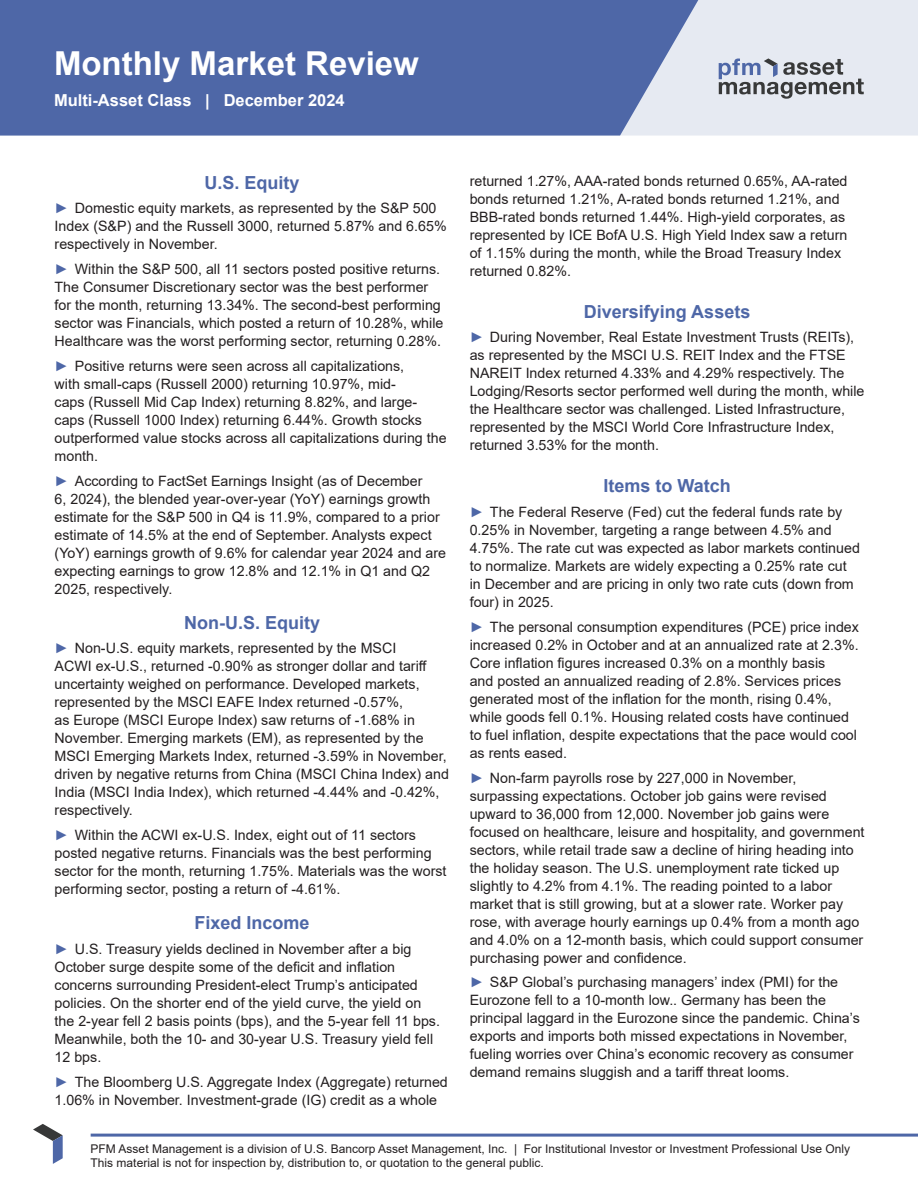
<style>
.page{position:relative;width:918px;height:1188px;background:#fff}
.page>*{position:absolute;margin:0;border:0;box-sizing:border-box;transform-origin:0 0}
.t1{font:700 33px "Arial";color:#fff}
.t2{font:700 18px "Arial";color:#4e67a7}
.t3{font:700 16.5px "Arial";color:#fff}
.t4{font:14.25px/18px "Arial";color:#231f20}
.t5{font:12px/14.4px "Arial";color:#231f20}
.s1{color:#4e67a7}
</style>
<div class="page">
<div style="left:717px;top:0;width:201px;height:136px;background:#e6eaf2"></div>
<svg style="left:0;top:0;width:717px;height:136px;background:#5a71ad"></svg>
<svg style="left:719px;top:58px;width:145px;height:41px;background:#b1b5bf"></svg>
<hr style="left:92px;top:1134px;width:826px;height:3px;background:#4e67a7">
<svg style="left:33px;top:1124px;width:30px;height:40px"></svg>
<h1 class="t1" style="left:54px;top:40px;width:366px">Monthly Market Review</h1>
<p class="t3" style="left:54px;top:88px;width:292px">Multi-Asset Class | December 2024</p>
<p class="t2" style="left:205px;top:170px;width:97px">U.S. Equity</p>
<p class="t4" style="left:55px;top:199px;width:394px"><span class="s1">►</span> Domestic equity markets, as represented by the S&amp;P 500<br>Index (S&amp;P) and the Russell 3000, returned 5.87% and 6.65% respectively in November.</p>
<p class="t4" style="left:55px;top:260px;width:390px"><span class="s1">►</span> Within the S&amp;P 500, all 11 sectors posted positive returns.<br>The Consumer Discretionary sector was the best performer for the month, returning 13.34%. The second-best performing sector was Financials, which posted a return of 10.28%, while Healthcare was the worst performing sector, returning 0.28%.</p>
<p class="t4" style="left:55px;top:357px;width:394px"><span class="s1">►</span> Positive returns were seen across all capitalizations,<br>with small-caps (Russell 2000) returning 10.97%, mid-<br>caps (Russell Mid Cap Index) returning 8.82%, and large&shy;caps (Russell 1000 Index) returning 6.44%. Growth stocks outperformed value stocks across all capitalizations during the month.</p>
<p class="t4" style="left:55px;top:471px;width:393px"><span class="s1">►</span> According to FactSet Earnings Insight (as of December<br>6, 2024), the blended year-over-year (YoY) earnings growth estimate for the S&amp;P 500 in Q4 is 11.9%, compared to a prior estimate of 14.5% at the end of September. Analysts expect (YoY) earnings growth of 9.6% for calendar year 2024 and are expecting earnings to grow 12.8% and 12.1% in Q1 and Q2<br>2025, respectively.</p>
<p class="t2" style="left:184px;top:610px;width:138px">Non-U.S. Equity</p>
<p class="t4" style="left:55px;top:639px;width:396px"><span class="s1">►</span> Non-U.S. equity markets, represented by the MSCI<br>ACWI ex-U.S., returned -0.90% as stronger dollar and tariff uncertainty weighed on performance. Developed markets, represented by the MSCI EAFE Index returned -0.57%,<br>as Europe (MSCI Europe Index) saw returns of -1.68% in November. Emerging markets (EM), as represented by the MSCI Emerging Markets Index, returned -3.59% in November, driven by negative returns from China (MSCI China Index) and India (MSCI India Index), which returned -4.44% and -0.42%, respectively.</p>
<p class="t4" style="left:55px;top:826px;width:394px"><span class="s1">►</span> Within the ACWI ex-U.S. Index, eight out of 11 sectors posted negative returns. Financials was the best performing sector for the month, returning 1.75%. Materials was the worst performing sector, posting a return of -4.61%.</p>
<p class="t2" style="left:195px;top:910px;width:117px">Fixed Income</p>
<p class="t4" style="left:55px;top:940px;width:387px"><span class="s1">►</span> U.S. Treasury yields declined in November after a big October surge despite some of the deficit and inflation concerns surrounding President-elect Trump’s anticipated policies. On the shorter end of the yield curve, the yield on the 2-year fell 2 basis points (bps), and the 5-year fell 11 bps.<br>Meanwhile, both the 10- and 30-year U.S. Treasury yield fell 12 bps.</p>
<p class="t4" style="left:55px;top:1073px;width:395px"><span class="s1">►</span> The Bloomberg U.S. Aggregate Index (Aggregate) returned<br>1.06% in November. Investment-grade (IG) credit as a whole</p>
<p class="t4" style="left:470px;top:172px;width:379px">returned 1.27%, AAA-rated bonds returned 0.65%, AA-rated bonds returned 1.21%, A-rated bonds returned 1.21%, and BBB-rated bonds returned 1.44%. High-yield corporates, as represented by ICE BofA U.S. High Yield Index saw a return of 1.15% during the month, while the Broad Treasury Index returned 0.82%.</p>
<p class="t2" style="left:584px;top:299px;width:168px">Diversifying Assets</p>
<p class="t4" style="left:470px;top:328px;width:396px"><span class="s1">►</span> During November, Real Estate Investment Trusts (REITs), as represented by the MSCI U.S. REIT Index and the FTSE NAREIT Index returned 4.33% and 4.29% respectively. The Lodging/Resorts sector performed well during the month, while the Healthcare sector was challenged. Listed Infrastructure, represented by the MSCI World Core Infrastructure Index, returned 3.53% for the month.</p>
<p class="t2" style="left:603px;top:473px;width:129px">Items to Watch</p>
<p class="t4" style="left:470px;top:503px;width:392px"><span class="s1">►</span> The Federal Reserve (Fed) cut the federal funds rate by 0.25% in November, targeting a range between 4.5% and 4.75%. The rate cut was expected as labor markets continued to normalize. Markets are widely expecting a 0.25% rate cut in December and are pricing in only two rate cuts (down from four) in 2025.</p>
<p class="t4" style="left:470px;top:618px;width:391px"><span class="s1">►</span> The personal consumption expenditures (PCE) price index increased 0.2% in October and at an annualized rate at 2.3%.<br>Core inflation figures increased 0.3% on a monthly basis<br>and posted an annualized reading of 2.8%. Services prices generated most of the inflation for the month, rising 0.4%, while goods fell 0.1%. Housing related costs have continued to fuel inflation, despite expectations that the pace would cool as rents eased.</p>
<p class="t4" style="left:470px;top:768px;width:396px"><span class="s1">►</span> Non-farm payrolls rose by 227,000 in November, surpassing expectations. October job gains were revised upward to 36,000 from 12,000. November job gains were focused on healthcare, leisure and hospitality, and government sectors, while retail trade saw a decline of hiring heading into the holiday season. The U.S. unemployment rate ticked up slightly to 4.2% from 4.1%. The reading pointed to a labor market that is still growing, but at a slower rate. Worker pay rose, with average hourly earnings up 0.4% from a month ago and 4.0% on a 12-month basis, which could support consumer purchasing power and confidence.</p>
<p class="t4" style="left:470px;top:973px;width:392px"><span class="s1">►</span> S&amp;P Global’s purchasing managers’ index (PMI) for the Eurozone fell to a 10-month low.. Germany has been the principal laggard in the Eurozone since the pandemic. China’s exports and imports both missed expectations in November, fueling worries over China’s economic recovery as consumer demand remains sluggish and a tariff threat looms.</p>
<p class="t5" style="left:91px;top:1141px;width:761px">PFM Asset Management is a division of U.S. Bancorp Asset Management, Inc. | For Institutional Investor or Investment Professional Use Only<br>This material is not for inspection by, distribution to, or quotation to the general public.</p>
</div>
